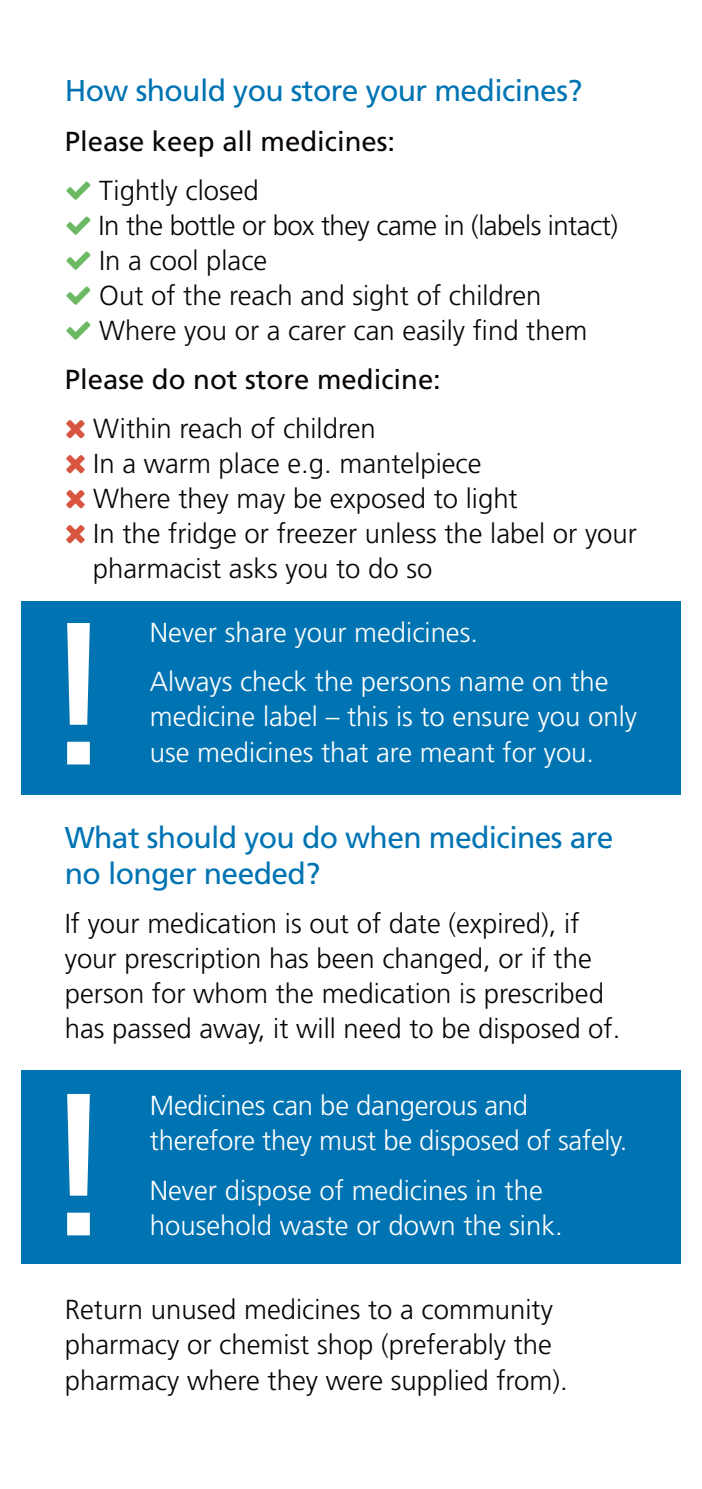
<style>
.page{position:relative;width:702px;height:1489px;background:#fff}
.page>*{position:absolute;margin:0;border:0;box-sizing:border-box;transform-origin:0 0}
.t1{font:202.5px "Frutiger";color:#fff}
.t2{font:30px/36px "Frutiger";letter-spacing:-.02em;color:#0074b3}
.t3{font:300 27.5px/35px "Frutiger";color:#090503}
.t4{font:300 27.5px/35.5px "Frutiger";color:#fff}
.t5{font:27.5px "Frutiger";color:#090503}
</style>
<div class="page">
<div style="left:21px;top:601px;width:659px;height:193px;background:#0074b3"></div>
<div style="left:21px;top:1070px;width:659px;height:193px;background:#0074b3"></div>
<p class="t2" style="left:65px;top:73px;width:519px">How should you store your medicines?</p>
<p class="t5" style="left:65px;top:125px;width:332px">Please keep all medicines:</p>
<p class="t3" style="left:99px;top:173px;width:521px">Tightly closed<br>In the bottle or box they came in (labels intact)<br>In a cool place<br>Out of the reach and sight of children<br>Where you or a carer can easily find them</p>
<p class="t5" style="left:65px;top:363px;width:377px">Please do not store medicine:</p>
<p class="t3" style="left:93px;top:411px;width:284px">Within reach of children</p>
<p class="t3" style="left:93px;top:446px;width:390px">In a warm place e.g. mantelpiece</p>
<p class="t3" style="left:93px;top:481px;width:426px">Where they may be exposed to light</p>
<p class="t3" style="left:93px;top:516px;width:545px">In the fridge or freezer unless the label or your pharmacist asks you to do so</p>
<p class="t4" style="left:150px;top:614px;width:329px">Never share your medicines.</p>
<p class="t4" style="left:150px;top:663px;width:488px">Always check the persons name on the medicine label – this is to ensure you only use medicines that are meant for you.</p>
<h1 class="t1" style="left:39px;top:575px;width:80px">!</h1>
<p class="t2" style="left:65px;top:818px;width:550px">What should you do when medicines are no longer needed?</p>
<p class="t3" style="left:65px;top:905px;width:557px">If your medication is out of date (expired), if your prescription has been changed, or if the person for whom the medication is prescribed has passed away, it will need to be disposed of.</p>
<h1 class="t1" style="left:39px;top:1045px;width:80px">!</h1>
<p class="t4" style="left:150px;top:1088px;width:479px">Medicines can be dangerous and therefore they must be disposed of safely.</p>
<p class="t4" style="left:150px;top:1172px;width:414px">Never dispose of medicines in the household waste or down the sink.</p>
<p class="t3" style="left:65px;top:1291px;width:504px">Return unused medicines to a community pharmacy or chemist shop (preferably the pharmacy where they were supplied from).</p>
</div>
